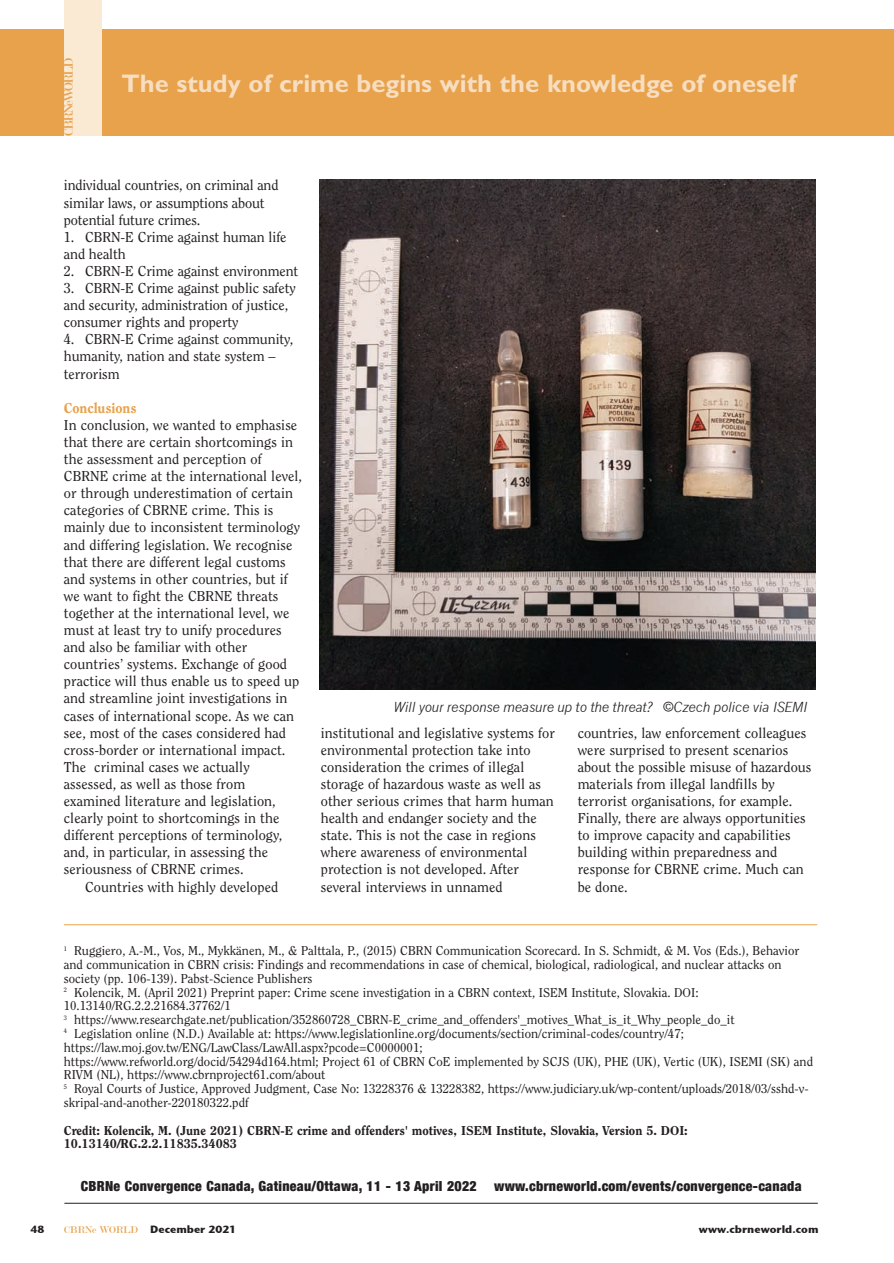
<style>
.page{position:relative;width:894px;height:1263px;background:#fff}
.page>*{position:absolute;margin:0;border:0;box-sizing:border-box;transform-origin:0 0}
.t1{font:700 25.5px "Gill Sans";color:#f8dec1}
.t2{font:14.25px/17.1px "Clearface";letter-spacing:.005em;color:#231f20}
.t3{font:800 14.25px "Clearface";letter-spacing:-.005em;color:#e8a24c}
.t4{font:900 condensed 13.8px "Helvetica Neue";letter-spacing:.02em;color:#231f20}
.t5{font:italic 13.5px "News Gothic";letter-spacing:-.015em;color:#231f20}
.t6{font:13.5px "Modern";letter-spacing:-.11em;color:#e8a24c}
.t7{font:12.75px/13.8px "Clearface";color:#231f20}
.t8{font:800 12.75px/13.8px "Clearface";color:#231f20}
.t9{font:10.5px "Stone Sans ITCTT Bold";color:#231f20}
.s1{font-family:"Modern";color:#e8a24c}
</style>
<div class="page">
<hr style="left:893px;top:0;width:1px;height:1263px;background:#c6c4e1">
<hr style="left:893px;top:30px;width:1px;height:106px;background:#2c3391">
<div style="left:0;top:30px;width:893px;height:106px;background:#e8a24c"></div>
<div style="left:64px;top:0;width:37px;height:136px;background:#faead4"></div>
<hr style="left:64px;top:1203px;width:753px;height:1px;background:#231f20">
<hr style="left:64px;top:924px;width:752px;height:1px;background:#e8a24c">
<img style="left:319px;top:179px;width:496px;height:510px">
<p class="t6" style="left:62px;top:136px;width:79px;rotate:-90deg">CBRNeWORLD</p>
<h1 class="t1" style="left:121px;top:74px;width:675px">The study of crime begins with the knowledge of oneself</h1>
<p class="t2" style="left:64px;top:178px;width:216px">individual countries, on criminal and similar laws, or assumptions about potential future crimes.</p>
<p class="t2" style="left:64px;top:229px;width:224px">1. CBRN-E Crime against human life and health</p>
<p class="t2" style="left:64px;top:263px;width:236px">2. CBRN-E Crime against environment</p>
<p class="t2" style="left:64px;top:280px;width:233px">3. CBRN-E Crime against public safety and security, administration of justice, consumer rights and property</p>
<p class="t2" style="left:64px;top:332px;width:231px">4. CBRN-E Crime against community, humanity, nation and state system – terrorism</p>
<p class="t3" style="left:64px;top:402px;width:74px">Conclusions</p>
<p class="t2" style="left:64px;top:417px;width:235px">In conclusion, we wanted to emphasise</p>
<p class="t2" style="left:64px;top:434px;width:230px">that there are certain shortcomings in</p>
<p class="t2" style="left:64px;top:451px;width:199px">the assessment and perception of</p>
<p class="t2" style="left:64px;top:468px;width:239px">CBRNE crime at the international level,</p>
<p class="t2" style="left:64px;top:486px;width:230px">or through underestimation of certain</p>
<p class="t2" style="left:64px;top:503px;width:211px">categories of CBRNE crime. This is</p>
<p class="t2" style="left:64px;top:520px;width:238px">mainly due to inconsistent terminology</p>
<p class="t2" style="left:64px;top:537px;width:230px">and differing legislation. We recognise</p>
<p class="t2" style="left:64px;top:554px;width:223px">that there are different legal customs</p>
<p class="t2" style="left:64px;top:571px;width:225px">and systems in other countries, but if</p>
<p class="t2" style="left:64px;top:588px;width:216px">we want to fight the CBRNE threats</p>
<p class="t2" style="left:64px;top:605px;width:227px">together at the international level, we</p>
<p class="t2" style="left:64px;top:622px;width:219px">must at least try to unify procedures</p>
<p class="t2" style="left:64px;top:639px;width:185px">and also be familiar with other</p>
<p class="t2" style="left:64px;top:657px;width:224px">countries’ systems. Exchange of good</p>
<p class="t2" style="left:64px;top:674px;width:237px">practice will thus enable us to speed up</p>
<p class="t2" style="left:64px;top:691px;width:225px">and streamline joint investigations in</p>
<p class="t2" style="left:64px;top:708px;width:232px">cases of international scope. As we can</p>
<p class="t2" style="left:64px;top:725px;width:223px">see, most of the cases considered had</p>
<p class="t2" style="left:64px;top:742px;width:223px">cross-border or international impact.</p>
<p class="t2" style="left:64px;top:759px;width:187px">The criminal cases we actually</p>
<p class="t2" style="left:64px;top:776px;width:183px">assessed, as well as those from</p>
<p class="t2" style="left:64px;top:793px;width:213px">examined literature and legislation,</p>
<p class="t2" style="left:64px;top:810px;width:217px">clearly point to shortcomings in the</p>
<p class="t2" style="left:64px;top:828px;width:220px">different perceptions of terminology,</p>
<p class="t2" style="left:64px;top:845px;width:205px">and, in particular, in assessing the</p>
<p class="t2" style="left:64px;top:862px;width:181px">seriousness of CBRNE crimes.</p>
<p class="t2" style="left:85px;top:879px;width:194px">Countries with highly developed</p>
<p class="t5" style="left:393px;top:698px;width:415px">Will your response measure up to the threat? ©Czech police via ISEMI</p>
<p class="t2" style="left:320px;top:725px;width:235px">institutional and legislative systems for environmental protection take into consideration the crimes of illegal storage of hazardous waste as well as other serious crimes that harm human health and endanger society and the state. This is not the case in regions where awareness of environmental protection is not developed. After several interviews in unnamed</p>
<p class="t2" style="left:577px;top:725px;width:235px">countries, law enforcement colleagues were surprised to present scenarios about the possible misuse of hazardous materials from illegal landfills by terrorist organisations, for example.<br>Finally, there are always opportunities to improve capacity and capabilities building within preparedness and response for CBRNE crime. Much can be done.</p>
<p class="t7" style="left:64px;top:945px;width:750px"><sup>1</sup> Ruggiero, A.-M., Vos, M., Mykkänen, M., &amp; Palttala, P., (2015) CBRN Communication Scorecard. In S. Schmidt, &amp; M. Vos (Eds.), Behavior and communication in CBRN crisis: Findings and recommendations in case of chemical, biological, radiological, and nuclear attacks on society (pp. 106-139). Pabst-Science Publishers<br><sup>2</sup> Kolencik, M. (April 2021) Preprint paper: Crime scene investigation in a CBRN context, ISEM Institute, Slovakia. DOI:<br>10.13140/RG.2.2.21684.37762/1<br><sup>3</sup> https://www.researchgate.net/publication/352860728_CBRN-E_crime_and_offenders'_motives_What_is_it_Why_people_do_it<br><sup>4</sup> Legislation online (N.D.) Available at: https://www.legislationline.org/documents/section/criminal-codes/country/47; https://law.moj.gov.tw/ENG/LawClass/LawAll.aspx?pcode=C0000001;<br>https://www.refworld.org/docid/54294d164.html; Project 61 of CBRN CoE implemented by SCJS (UK), PHE (UK), Vertic (UK), ISEMI (SK) and RIVM (NL), https://www.cbrnproject61.com/about<br><sup>5</sup> Royal Courts of Justice, Approved Judgment, Case No: 13228376 &amp; 13228382, https://www.judiciary.uk/wp-content/uploads/2018/03/sshd-v&shy;skripal-and-another-220180322.pdf</p>
<p class="t8" style="left:64px;top:1124px;width:625px">Credit: Kolencik, M. (June 2021) CBRN-E crime and offenders' motives, ISEM Institute, Slovakia, Version 5. DOI:<br>10.13140/RG.2.2.11835.34083</p>
<p class="t4" style="left:81px;top:1178px;width:722px">CBRNe Convergence Canada, Gatineau/Ottawa, 11 - 13 April 2022 www.cbrneworld.com/events/convergence-canada</p>
<p class="t9" style="left:30px;top:1223px;width:16px">48</p>
<p class="t9" style="left:64px;top:1223px;width:173px"><span class="s1">CBRNe WORLD</span> December 2021</p>
<p class="t9" style="left:698px;top:1223px;width:121px">www.cbrneworld.com</p>
</div>
